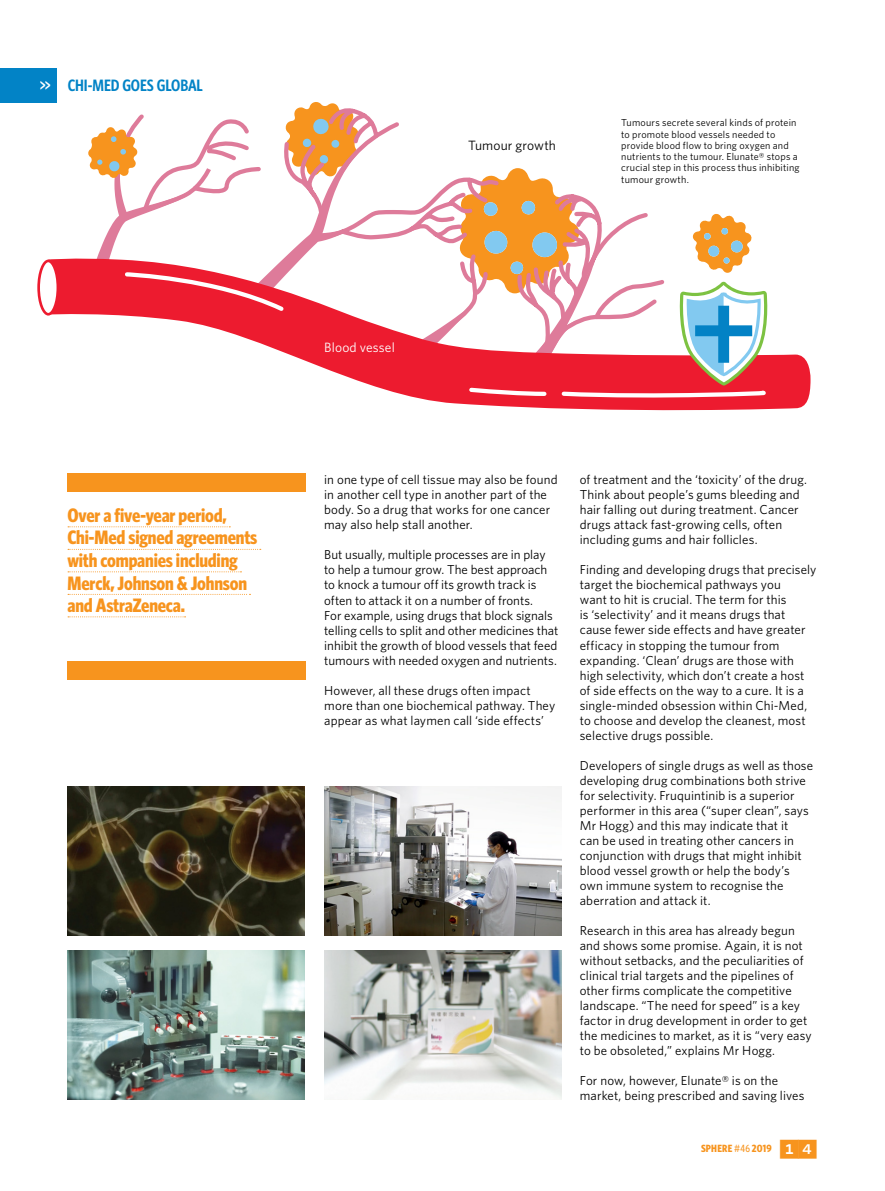
<style>
.page{position:relative;width:885px;height:1191px;background:#fff}
.page>*{position:absolute;margin:0;border:0;box-sizing:border-box;transform-origin:0 0}
.t1{font:700 19.5px/22.5px "Whitney Condensed";letter-spacing:-.01em;color:#f7941e}
.t2{font:600 16.5px "Whitney Condensed";letter-spacing:-.005em;color:#0283c6}
.t3{font:13.5px "Whitney";letter-spacing:.01em;color:#000}
.t4{font:13.5px "Whitney";letter-spacing:.01em;color:#fff}
.t5{font:12.9px/15px "Whitney";letter-spacing:.01em;color:#000}
.t6{font:700 10.5px "Whitney Condensed";letter-spacing:.015em;color:#f7941e}
.t7{font:10.2px/11.2px "Whitney";letter-spacing:.02em;color:#000}
.s1{color:#fff}
.s2{font-weight:500}
.s3{font-family:"Whitney Index Black Square Bd";font-weight:400;font-size:22.5px}
</style>
<div class="page">
<div style="left:0;top:68px;width:56px;height:34px;background:#0283c6"></div>
<svg style="left:500px;top:168px;width:148px;height:89px"></svg>
<svg style="left:397px;top:122px;width:103px;height:135px"></svg>
<svg style="left:88px;top:102px;width:309px;height:155px"></svg>
<svg style="left:48px;top:257px;width:762px;height:154px"></svg>
<svg style="left:37px;top:259px;width:22px;height:56px"></svg>
<svg style="left:123px;top:270px;width:657px;height:128px"></svg>
<svg style="left:692px;top:214px;width:60px;height:59px"></svg>
<svg style="left:676px;top:282px;width:94px;height:103px"></svg>
<div style="left:718px;top:306px;width:11px;height:57px;background:#0382c5"></div>
<div style="left:695px;top:325px;width:57px;height:11px;background:#0382c5"></div>
<div style="left:68px;top:473px;width:237px;height:19px;background:#f7941e"></div>
<svg style="left:68px;top:526px;width:162px;height:1px"></svg>
<svg style="left:68px;top:549px;width:193px;height:1px"></svg>
<svg style="left:68px;top:571px;width:173px;height:1px"></svg>
<svg style="left:68px;top:594px;width:182px;height:1px"></svg>
<svg style="left:68px;top:616px;width:117px;height:1px"></svg>
<div style="left:68px;top:661px;width:237px;height:18px;background:#f7941e"></div>
<img style="left:67px;top:950px;width:237px;height:149px">
<img style="left:324px;top:950px;width:237px;height:149px">
<img style="left:67px;top:787px;width:237px;height:148px">
<img style="left:324px;top:787px;width:237px;height:148px">
<p class="t2" style="left:40px;top:75px;width:157px"><span class="s1">&gt;&gt;</span> CHi-MED GOES GLOBAl</p>
<h1 class="t1" style="left:68px;top:503px;width:191px">Over a five-year period,<br>Chi-Med signed agreements with companies including<br>Merck, Johnson &amp; Johnson and AstraZeneca.</h1>
<p class="t3" style="left:468px;top:137px;width:89px">Tumour growth</p>
<p class="t7" style="left:621px;top:117px;width:180px">Tumours secrete several kinds of protein to promote blood vessels needed to provide blood flow to bring oxygen and nutrients to the tumour. Elunate® stops a crucial step in this process thus inhibiting tumour growth.</p>
<p class="t4" style="left:324px;top:340px;width:72px">Blood vessel</p>
<p class="t5" style="left:324px;top:472px;width:235px">in one type of cell tissue may also be found in another cell type in another part of the body. So a drug that works for one cancer may also help stall another.</p>
<p class="t5" style="left:324px;top:547px;width:236px">But usually, multiple processes are in play to help a tumour grow. The best approach to knock a tumour off its growth track is often to attack it on a number of fronts.<br>For example, using drugs that block signals telling cells to split and other medicines that inhibit the growth of blood vessels that feed tumours with needed oxygen and nutrients.</p>
<p class="t5" style="left:324px;top:682px;width:232px">However, all these drugs often impact more than one biochemical pathway. They appear as what laymen call ‘side effects’</p>
<p class="t5" style="left:579px;top:472px;width:228px">of treatment and the ‘toxicity’ of the drug.<br>Think about people’s gums bleeding and hair falling out during treatment. Cancer drugs attack fast-growing cells, often including gums and hair follicles.</p>
<p class="t5" style="left:579px;top:562px;width:238px">Finding and developing drugs that precisely target the biochemical pathways you<br>want to hit is crucial. The term for this<br>is ‘selectivity’ and it means drugs that cause fewer side effects and have greater efficacy in stopping the tumour from expanding. ‘Clean’ drugs are those with high selectivity, which don’t create a host of side effects on the way to a cure. It is a single-minded obsession within Chi-Med, to choose and develop the cleanest, most selective drugs possible.</p>
<p class="t5" style="left:579px;top:757px;width:235px">Developers of single drugs as well as those developing drug combinations both strive for selectivity. Fruquintinib is a superior performer in this area (“super clean”, says Mr Hogg) and this may indicate that it<br>can be used in treating other cancers in conjunction with drugs that might inhibit blood vessel growth or help the body’s own immune system to recognise the aberration and attack it.</p>
<p class="t5" style="left:579px;top:922px;width:233px">Research in this area has already begun and shows some promise. Again, it is not without setbacks, and the peculiarities of clinical trial targets and the pipelines of other firms complicate the competitive landscape. “The need for speed” is a key factor in drug development in order to get the medicines to market, as it is “very easy to be obsoleted,” explains Mr Hogg.</p>
<p class="t5" style="left:579px;top:1072px;width:226px">For now, however, Elunate® is on the market, being prescribed and saving lives</p>
<p class="t6" style="left:701px;top:1142px;width:119px">Sphere <span class="s2">#46</span> 2019 <span class="s3">14</span></p>
</div>
